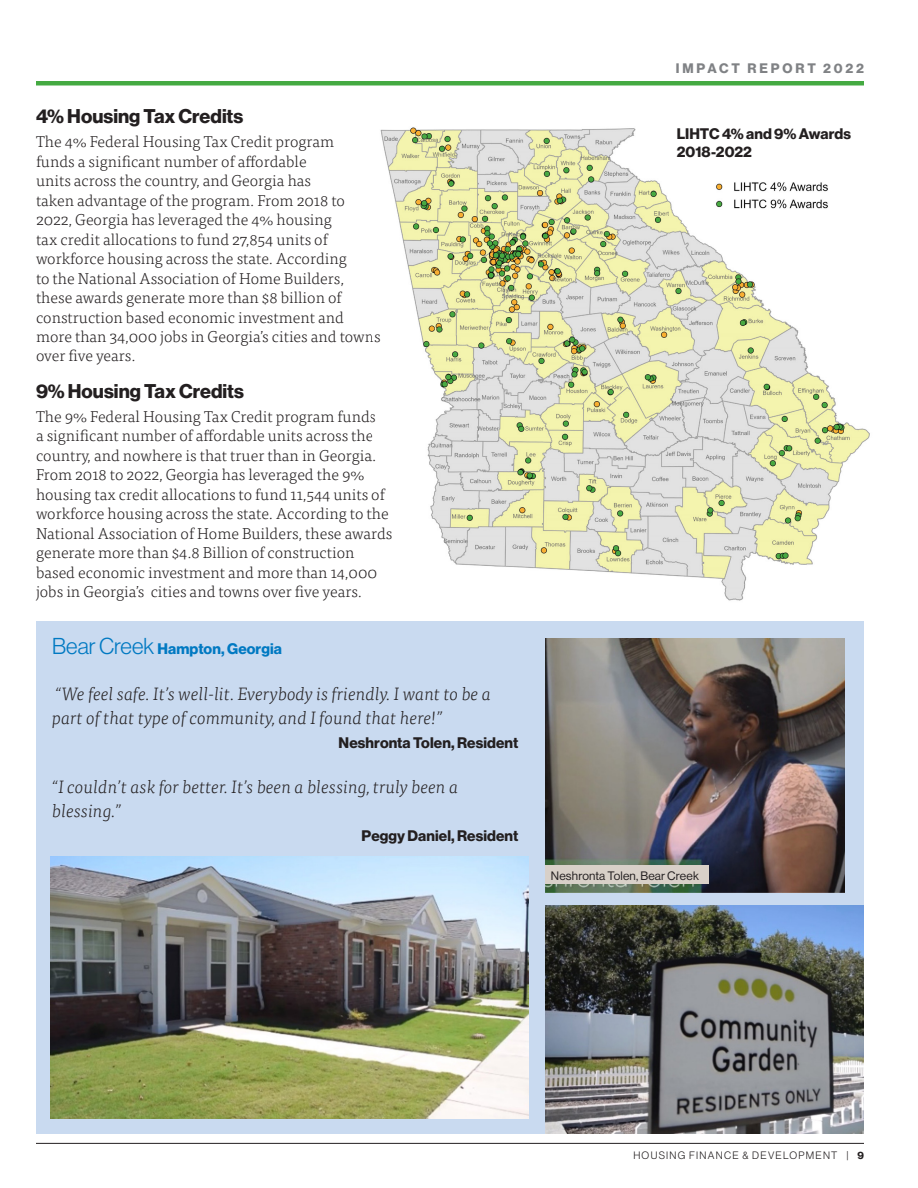
<style>
.page{position:relative;width:918px;height:1188px;background:#fff}
.page>*{position:absolute;margin:0;border:0;box-sizing:border-box;transform-origin:0 0}
.t1{font:19.5px "N Haas Grotesk DS Pro 75 Bd";color:#231f20}
.t2{font:italic 300 18px/24px "Tisa Pro";color:#231f20}
.t3{font:300 15.75px/19.5px "Tisa Pro";color:#231f20}
.t4{font:15px/18px "N Haas Grotesk DS Pro 75 Bd";letter-spacing:.01em;color:#231f20}
.t5{font:15px "N Haas Grotesk DS Pro 75 Bd";letter-spacing:.01em;color:#0079c2}
.t6{font:13.5px "N Haas Grotesk DS Pro 75 Bd";letter-spacing:.21em;color:#808285}
.t7{font:12px "N Haas Grotesk DS Pro 55 Rg";letter-spacing:.015em;color:#231f20}
.t8{font:10.5px "N Haas Grotesk DS Pro 45 Lt";letter-spacing:.12em;color:#231f20}
.s1{font-family:"N Haas Grotesk DS Pro 45 Lt";font-size:22.5px}
.s2{font-family:"N Haas Grotesk DS Pro 75 Bd"}
</style>
<div class="page">
<div style="left:36px;top:81px;width:828px;height:5px;background:#44aa42"></div>
<hr style="left:36px;top:1143px;width:828px;height:1px;background:#231f20">
<div style="left:36px;top:621px;width:828px;height:513px;background:#c9daf0"></div>
<img style="left:545px;top:639px;width:299px;height:254px">
<div style="left:545px;top:865px;width:164px;height:19px;background:#d8d0c8"></div>
<img style="left:51px;top:856px;width:477px;height:263px">
<img style="left:545px;top:905px;width:319px;height:229px">
<img style="left:380px;top:127px;width:490px;height:474px">
<div style="left:706px;top:212px;width:120px;height:23px;background:#fff"></div>
<p class="t1" style="left:36px;top:105px;width:209px">4% Housing Tax Credits</p>
<p class="t3" style="left:36px;top:131px;width:346px">The 4% Federal Housing Tax Credit program<br>funds a significant number of affordable<br>units across the country, and Georgia has<br>taken advantage of the program. From 2018 to 2022, Georgia has leveraged the 4% housing<br>tax credit allocations to fund 27,854 units of workforce housing across the state. According<br>to the National Association of Home Builders, these awards generate more than $8 billion of construction based economic investment and more than 34,000 jobs in Georgia’s cities and towns over five years.</p>
<p class="t1" style="left:36px;top:379px;width:209px">9% Housing Tax Credits</p>
<p class="t3" style="left:36px;top:406px;width:358px">The 9% Federal Housing Tax Credit program funds<br>a significant number of affordable units across the country, and nowhere is that truer than in Georgia.<br>From 2018 to 2022, Georgia has leveraged the 9% housing tax credit allocations to fund 11,544 units of workforce housing across the state. According to the National Association of Home Builders, these awards generate more than $4.8 Billion of construction based economic investment and more than 14,000 jobs in Georgia’s cities and towns over five years.</p>
<p class="t5" style="left:52px;top:640px;width:231px"><span class="s1">Bear Creek</span> Hampton, Georgia</p>
<p class="t2" style="left:52px;top:681px;width:441px">“We feel safe. It’s well-lit. Everybody is friendly. I want to be a part of that type of community, and I found that here!”</p>
<p class="t4" style="left:339px;top:734px;width:181px">Neshronta Tolen, Resident</p>
<p class="t2" style="left:52px;top:774px;width:408px">“I couldn’t ask for better. It’s been a blessing, truly been a blessing.”</p>
<p class="t4" style="left:362px;top:827px;width:158px">Peggy Daniel, Resident</p>
<p class="t6" style="left:676px;top:61px;width:190px">IMPACT REPORT 2022</p>
<p class="t4" style="left:677px;top:125px;width:176px">LIHTC 4% and 9% Awards<br>2018-2022</p>
<p class="t7" style="left:551px;top:869px;width:150px">Neshronta Tolen, Bear Creek</p>
<p class="t8" style="left:633px;top:1149px;width:232px">HOUSING FINANCE &amp; DEVELOPMENT | <span class="s2">9</span></p>
</div>
